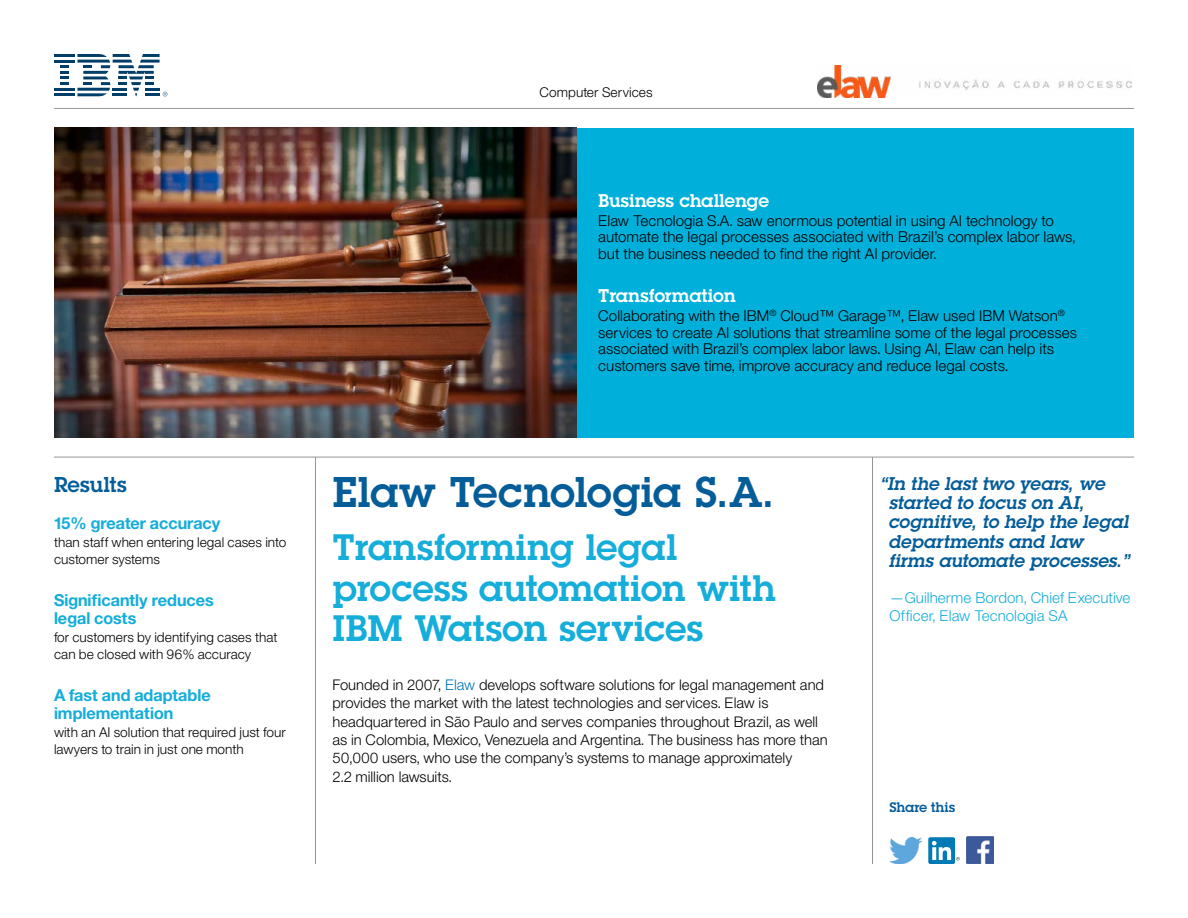
<style>
.page{position:relative;width:1188px;height:918px;background:#fff}
.page>*{position:absolute;margin:0;border:0;box-sizing:border-box;transform-origin:0 0}
.t1{font:42px "Lubalin Demifor IBM";color:#045d99}
.t2{font:36px/40.5px "Lubalin Demifor IBM";color:#15adda}
.t3{font:21px "Lubalin Demifor IBM";color:#045d99}
.t4{font:18px/19.5px "Lubalin Demi Italicfor IBM";color:#045d99}
.t5{font:18px "Lubalin Demifor IBM";color:#fff}
.t6{font:16.5px/18px "Helv Neue Boldfor IBM";color:#15adda}
.t7{font:15px/16.5px "Helv Neue Lightfor IBM";color:#000}
.t8{font:15px/18px "Helv Neue Lightfor IBM";color:#15adda}
.t9{font:14.7px/18.5px "Helv Neue Lightfor IBM";letter-spacing:-.005em;color:#000}
.t10{font:13.5px/17.2px "Helv Neue Lightfor IBM";color:#000}
.t11{font:13.5px "Lubalin Demifor IBM";color:#045d99}
.s1{color:#0075b2}
</style>
<div class="page">
<hr style="left:315px;top:457px;width:1px;height:407px;background:#949598">
<hr style="left:872px;top:457px;width:1px;height:407px;background:#949598">
<hr style="left:54px;top:108px;width:1080px;height:1px;background:#949598">
<hr style="left:54px;top:457px;width:1080px;height:1px;background:#949598">
<div style="left:577px;top:128px;width:557px;height:310px;background:#00b0da"></div>
<img style="left:54px;top:128px;width:523px;height:310px">
<img style="left:890px;top:838px;width:32px;height:26px">
<div style="left:928px;top:837px;width:27px;height:27px;background:#007bb6;border-radius:2px"></div>
<svg style="left:932px;top:841px;width:28px;height:20px"></svg>
<img style="left:966px;top:837px;width:27px;height:27px">
<hr style="left:54px;top:54px;width:21px;height:3px;background:#003e69">
<hr style="left:54px;top:60px;width:21px;height:3px;background:#003e69">
<hr style="left:54px;top:88px;width:21px;height:3px;background:#003e69">
<svg style="left:60px;top:65px;width:9px;height:20px"></svg>
<hr style="left:54px;top:93px;width:21px;height:3px;background:#003e69">
<svg style="left:77px;top:54px;width:90px;height:42px"></svg>
<img style="left:818px;top:66px;width:313px;height:31px">
<h3 class="t3" style="left:54px;top:470px;width:74px">Results</h3>
<p class="t6" style="left:54px;top:514px;width:168px">15% greater accuracy</p>
<p class="t10" style="left:54px;top:533px;width:234px">than staff when entering legal cases into customer systems</p>
<p class="t6" style="left:54px;top:591px;width:161px">Significantly reduces legal costs</p>
<p class="t10" style="left:54px;top:628px;width:225px">for customers by identifying cases that can be closed with 96% accuracy</p>
<p class="t6" style="left:54px;top:685px;width:158px">A fast and adaptable implementation</p>
<p class="t10" style="left:54px;top:723px;width:233px">with an AI solution that required just four lawyers to train in just one month</p>
<p class="t10" style="left:540px;top:83px;width:114px">Computer Services</p>
<p class="t5" style="left:598px;top:188px;width:172px">Business challenge</p>
<p class="t7" style="left:598px;top:212px;width:479px">Elaw Tecnologia S.A. saw enormous potential in using AI technology to automate the legal processes associated with Brazil’s complex labor laws, but the business needed to find the right AI provider.</p>
<p class="t5" style="left:598px;top:284px;width:139px">Transformation</p>
<p class="t7" style="left:598px;top:307px;width:480px">Collaborating with the IBM<sup>®</sup> Cloud™ Garage™, Elaw used IBM Watson<sup>® </sup>services to create AI solutions that streamline some of the legal processes associated with Brazil’s complex labor laws. Using AI, Elaw can help its customers save time, improve accuracy and reduce legal costs.</p>
<h1 class="t1" style="left:333px;top:464px;width:444px">Elaw Tecnologia S.A.</h1>
<h2 class="t2" style="left:333px;top:526px;width:445px">Transforming legal process automation with<br>IBM Watson services</h2>
<p class="t9" style="left:333px;top:675px;width:497px">Founded in 2007, <span class="s1">Elaw</span> develops software solutions for legal management and provides the market with the latest technologies and services. Elaw is headquartered in São Paulo and serves companies throughout Brazil, as well as in Colombia, Mexico, Venezuela and Argentina. The business has more than 50,000 users, who use the company’s systems to manage approximately<br>2.2 million lawsuits.</p>
<p class="t4" style="left:890px;top:473px;width:242px;text-indent:-8px">“In the last two years, we started to focus on AI, cognitive, to help the legal departments and law firms automate processes.”</p>
<p class="t8" style="left:890px;top:588px;width:243px">—Guilherme Bordon, Chief Executive<br>Officer, Elaw Tecnologia SA</p>
<p class="t11" style="left:890px;top:798px;width:67px">Share this</p>
</div>
